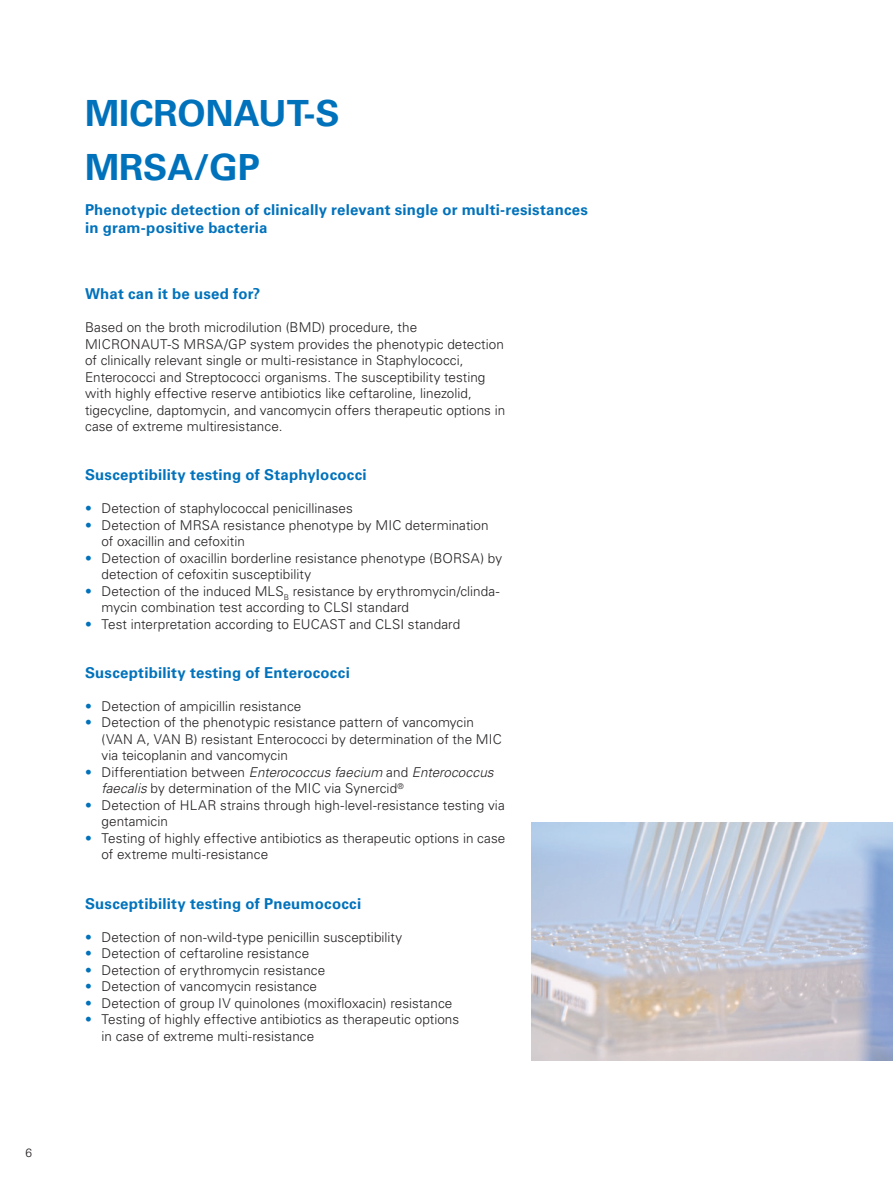
<style>
.page{position:relative;width:893px;height:1187px;background:#fff}
.page>*{position:absolute;margin:0;border:0;box-sizing:border-box;transform-origin:0 0}
.Sub-headline{font:700 36px "Univers LT Std";color:#0072bc}
.brochure_body{font:700 15px/18px "Univers LT Std";letter-spacing:.015em;color:#0072bc}
.brochure_body-2{font:300 13.5px/16.5px "Univers LT Std";letter-spacing:.005em;color:#231f20}
.t1{font:300 12px "Univers LT Std";color:#231f20}
.s1{color:#0072bc}
.s2{font-style:italic}
</style>
<div class="page">
<img style="left:531px;top:822px;width:362px;height:238px">
<p class="t1" style="left:26px;top:1145px;width:8px">6</p>
<p class="Sub-headline" style="left:85px;top:92px;width:256px">MICRONAUT-S</p>
<p class="Sub-headline" style="left:85px;top:146px;width:176px">MRSA/GP</p>
<p class="brochure_body" style="left:85px;top:200px;width:505px">Phenotypic detection of clinically relevant single or multi-resistances in gram-positive bacteria</p>
<p class="brochure_body" style="left:85px;top:285px;width:177px">What can it be used for?</p>
<p class="brochure_body-2" style="left:85px;top:319px;width:422px">Based on the broth microdilution (BMD) procedure, the MICRONAUT-S MRSA/GP system provides the phenotypic detection of clinically relevant single or multi-resistance in Staphylococci, Enterococci and Streptococci organisms. The susceptibility testing with highly effective reserve antibiotics like ceftaroline, linezolid, tigecycline, daptomycin, and vancomycin offers therapeutic options in case of extreme multiresistance.</p>
<p class="brochure_body" style="left:85px;top:466px;width:283px">Susceptibility testing of Staphylococci</p>
<p class="brochure_body-2" style="left:85px;top:500px;width:269px"><span class="s1">•</span> Detection of staphylococcal penicillinases</p>
<p class="brochure_body-2" style="left:85px;top:516px;width:405px"><span class="s1">•</span> Detection of MRSA resistance phenotype by MIC determination</p>
<p class="brochure_body-2" style="left:102px;top:533px;width:145px">of oxacillin and cefoxitin</p>
<p class="brochure_body-2" style="left:102px;top:549px;width:402px;text-indent:-16px"><span class="s1">•</span> Detection of oxacillin borderline resistance phenotype (BORSA) by detection of cefoxitin susceptibility</p>
<p class="brochure_body-2" style="left:102px;top:582px;width:400px;text-indent:-16px"><span class="s1">•</span> Detection of the induced MLS<sub>B</sub> resistance by erythromycin/clinda&shy;mycin combination test according to CLSI standard</p>
<p class="brochure_body-2" style="left:85px;top:615px;width:377px"><span class="s1">•</span> Test interpretation according to EUCAST and CLSI standard</p>
<p class="brochure_body" style="left:85px;top:664px;width:266px">Susceptibility testing of Enterococci</p>
<p class="brochure_body-2" style="left:85px;top:697px;width:218px"><span class="s1">•</span> Detection of ampicillin resistance</p>
<p class="brochure_body-2" style="left:85px;top:714px;width:390px"><span class="s1">•</span> Detection of the phenotypic resistance pattern of vancomycin</p>
<p class="brochure_body-2" style="left:102px;top:730px;width:402px">(VAN A, VAN B) resistant Enterococci by determination of the MIC via teicoplanin and vancomycin</p>
<p class="brochure_body-2" style="left:102px;top:763px;width:394px;text-indent:-16px"><span class="s1">•</span> Differentiation between <span class="s2">Enterococcus faecium</span> and <span class="s2">Enterococcus faecalis</span> by determination of the MIC via Synercid<sup>®</sup></p>
<p class="brochure_body-2" style="left:102px;top:796px;width:405px;text-indent:-16px"><span class="s1">•</span> Detection of HLAR strains through high-level-resistance testing via gentamicin</p>
<p class="brochure_body-2" style="left:102px;top:829px;width:405px;text-indent:-16px"><span class="s1">•</span> Testing of highly effective antibiotics as therapeutic options in case of extreme multi-resistance</p>
<p class="brochure_body" style="left:85px;top:894px;width:278px">Susceptibility testing of Pneumococci</p>
<p class="brochure_body-2" style="left:85px;top:928px;width:319px"><span class="s1">•</span> Detection of non-wild-type penicillin susceptibility</p>
<p class="brochure_body-2" style="left:85px;top:945px;width:226px"><span class="s1">•</span> Detection of ceftaroline resistance</p>
<p class="brochure_body-2" style="left:85px;top:961px;width:242px"><span class="s1">•</span> Detection of erythromycin resistance</p>
<p class="brochure_body-2" style="left:85px;top:978px;width:234px"><span class="s1">•</span> Detection of vancomycin resistance</p>
<p class="brochure_body-2" style="left:85px;top:994px;width:369px"><span class="s1">•</span> Detection of group IV quinolones (moxifloxacin) resistance</p>
<p class="brochure_body-2" style="left:85px;top:1011px;width:376px"><span class="s1">•</span> Testing of highly effective antibiotics as therapeutic options</p>
<p class="brochure_body-2" style="left:102px;top:1027px;width:214px">in case of extreme multi-resistance</p>
</div>
